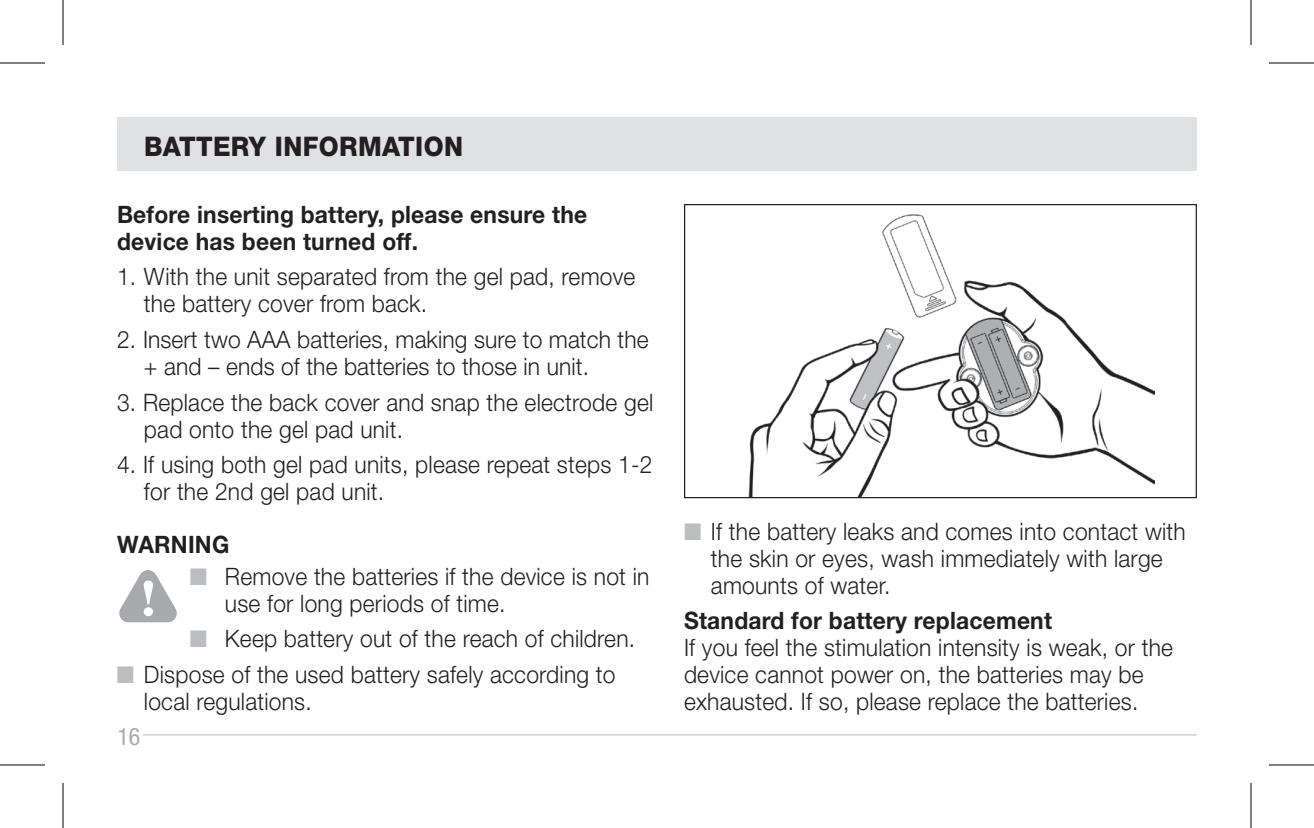
<style>
.page{position:relative;width:1314px;height:828px;background:#fff}
.page>*{position:absolute;margin:0;border:0;box-sizing:border-box;transform-origin:0 0}
.t1{font:800 27px "Helvetica Neue";letter-spacing:.015em;color:#231f20;scale:.95 1}
.t2{font:300 24px/27px "Helvetica Neue";letter-spacing:.01em;color:#231f20;scale:.95 1}
.t3{font:700 24px/27px "Helvetica Neue";letter-spacing:.01em;color:#231f20;scale:.95 1}
.t4{font:condensed 24px "Helvetica Neue";color:#a8a9ad}
.s1{color:#bcbdc0}
</style>
<div class="page">
<hr style="left:143px;top:734px;width:1054px;height:2px;background:#d1d2d4">
<div style="left:117px;top:117px;width:1080px;height:54px;background:#e0e1e3"></div>
<img style="left:748px;top:214px;width:407px;height:282px">
<div style="left:684px;top:204px;width:513px;height:294px;border:1px solid #231f20"></div>
<svg style="left:119px;top:570px;width:58px;height:52px"></svg>
<hr style="left:0;top:62px;width:45px;height:2px;background:#000">
<hr style="left:1269px;top:62px;width:45px;height:2px;background:#000">
<hr style="left:0;top:764px;width:45px;height:2px;background:#000">
<hr style="left:1269px;top:764px;width:45px;height:2px;background:#000">
<hr style="left:62px;top:0;width:2px;height:45px;background:#000">
<hr style="left:62px;top:783px;width:2px;height:45px;background:#000">
<hr style="left:1250px;top:0;width:2px;height:45px;background:#000">
<hr style="left:1250px;top:783px;width:2px;height:45px;background:#000">
<p class="t1" style="left:144px;top:130px;width:337px">BATTERY INFORMATION</p>
<p class="t3" style="left:117px;top:200px;width:497px">Before inserting battery, please ensure the device has been turned off.</p>
<p class="t2" style="left:144px;top:263px;width:519px;text-indent:-27px">1. With the unit separated from the gel pad, remove the battery cover from back.</p>
<p class="t2" style="left:144px;top:325px;width:533px;text-indent:-27px">2. Insert two AAA batteries, making sure to match the + and – ends of the batteries to those in unit.</p>
<p class="t2" style="left:144px;top:388px;width:538px;text-indent:-27px">3. Replace the back cover and snap the electrode gel pad onto the gel pad unit.</p>
<p class="t2" style="left:144px;top:451px;width:537px;text-indent:-27px">4. If using both gel pad units, please repeat steps 1-2 for the 2nd gel pad unit.</p>
<p class="t3" style="left:117px;top:531px;width:120px">WARNING</p>
<p class="t2" style="left:225px;top:562px;width:448px;text-indent:-35px"><span class="s1">■</span> Remove the batteries if the device is not in use for long periods of time.</p>
<p class="t2" style="left:190px;top:625px;width:470px"><span class="s1">■</span> Keep battery out of the reach of children.</p>
<p class="t2" style="left:144px;top:660px;width:498px;text-indent:-27px"><span class="s1">■</span> Dispose of the used battery safely according to local regulations.</p>
<p class="t4" style="left:117px;top:723px;width:25px">16</p>
<p class="t2" style="left:711px;top:517px;width:501px;text-indent:-27px"><span class="s1">■</span> If the battery leaks and comes into contact with the skin or eyes, wash immediately with large amounts of water.</p>
<p class="t3" style="left:684px;top:607px;width:389px">Standard for battery replacement</p>
<p class="t2" style="left:684px;top:634px;width:516px">If you feel the stimulation intensity is weak, or the device cannot power on, the batteries may be exhausted. If so, please replace the batteries.</p>
</div>
